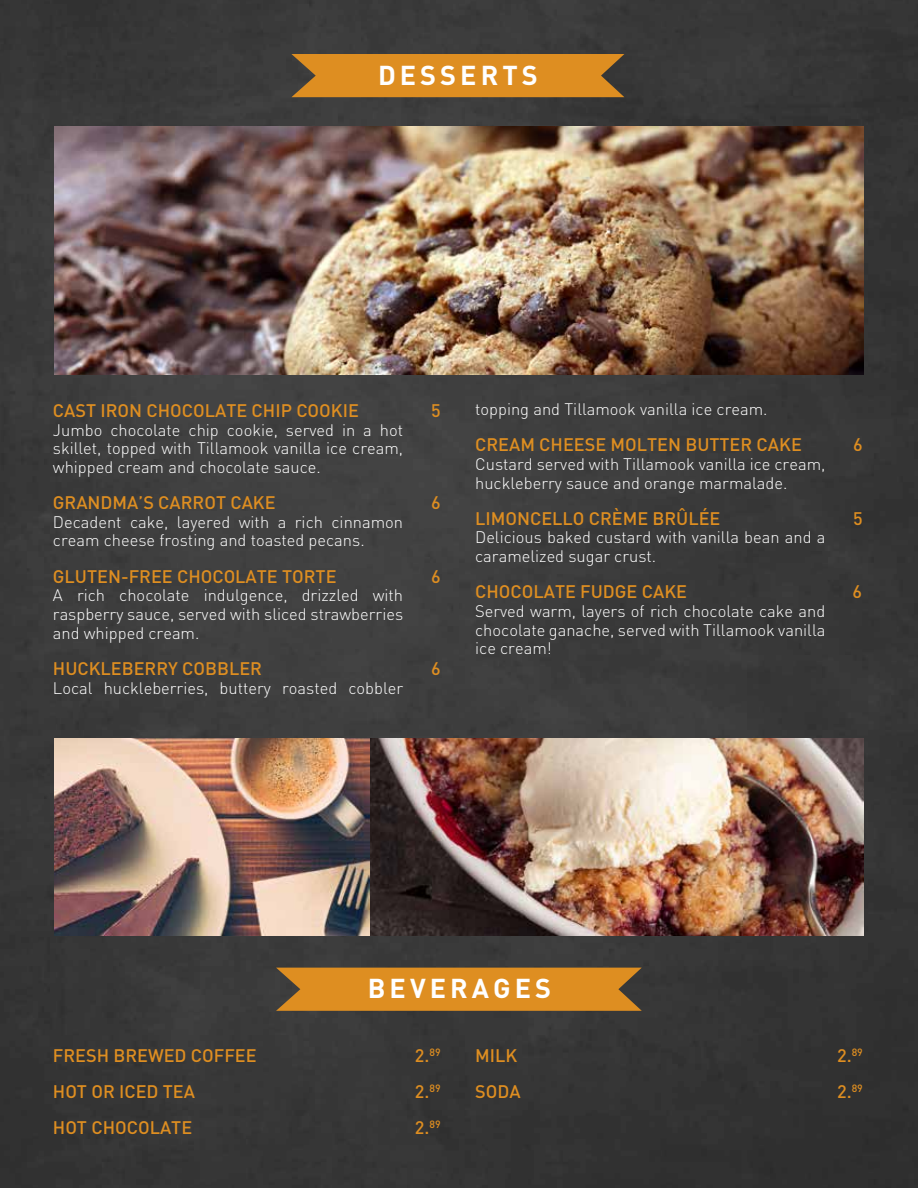
<style>
.page{position:relative;width:918px;height:1188px;background:#fff}
.page>*{position:absolute;margin:0;border:0;box-sizing:border-box;transform-origin:0 0}
.t1{font:700 27px "DIN";letter-spacing:.15em;color:#fff}
.t2{font:500 18px "DIN";color:#de8e21}
.t3{font:300 16.5px/18.8px "DIN";color:#fff;text-align:justify}
</style>
<div class="page">
<img style="left:0;top:0;width:918px;height:1188px">
<svg style="left:291px;top:54px;width:333px;height:43px;background:#d28722"></svg>
<img style="left:54px;top:127px;width:810px;height:248px">
<svg style="left:276px;top:968px;width:366px;height:43px;background:#d28822"></svg>
<img style="left:370px;top:739px;width:494px;height:197px">
<img style="left:54px;top:739px;width:316px;height:197px">
<h1 class="t1" style="left:378px;top:57px;width:161px">DESSERTS</h1>
<p class="t2" style="left:53px;top:399px;width:307px">CAST IRON CHOCOLATE CHIP COOKIE</p>
<p class="t2" style="left:431px;top:399px;width:11px">5</p>
<p class="t3" style="left:53px;top:420px;width:352px">Jumbo chocolate chip cookie, served in a hot skillet, topped with Tillamook vanilla ice cream, whipped cream and chocolate sauce.</p>
<p class="t2" style="left:53px;top:491px;width:224px">GRANDMA’S CARROT CAKE</p>
<p class="t2" style="left:431px;top:491px;width:11px">6</p>
<p class="t3" style="left:53px;top:512px;width:352px">Decadent cake, layered with a rich cinnamon cream cheese frosting and toasted pecans.</p>
<p class="t2" style="left:53px;top:565px;width:285px">GLUTEN-FREE CHOCOLATE TORTE</p>
<p class="t2" style="left:431px;top:565px;width:11px">6</p>
<p class="t3" style="left:53px;top:586px;width:352px">A rich chocolate indulgence, drizzled with raspberry sauce, served with sliced strawberries and whipped cream.</p>
<p class="t2" style="left:53px;top:657px;width:211px">HUCKLEBERRY COBBLER</p>
<p class="t2" style="left:431px;top:657px;width:11px">6</p>
<p class="t3" style="left:53px;top:678px;width:352px">Local huckleberries, buttery roasted cobbler</p>
<p class="t3" style="left:475px;top:400px;width:294px">topping and Tillamook vanilla ice cream.</p>
<p class="t2" style="left:475px;top:433px;width:328px">CREAM CHEESE MOLTEN BUTTER CAKE</p>
<p class="t2" style="left:853px;top:433px;width:11px">6</p>
<p class="t3" style="left:475px;top:454px;width:352px">Custard served with Tillamook vanilla ice cream, huckleberry sauce and orange marmalade.</p>
<p class="t2" style="left:475px;top:507px;width:247px">LIMONCELLO CRÈME BRÛLÉE</p>
<p class="t2" style="left:853px;top:507px;width:11px">5</p>
<p class="t3" style="left:475px;top:528px;width:352px">Delicious baked custard with vanilla bean and a caramelized sugar crust.</p>
<p class="t2" style="left:475px;top:580px;width:213px">CHOCOLATE FUDGE CAKE</p>
<p class="t2" style="left:853px;top:580px;width:11px">6</p>
<p class="t3" style="left:475px;top:601px;width:352px">Served warm, layers of rich chocolate cake and chocolate ganache, served with Tillamook vanilla ice cream!</p>
<h1 class="t1" style="left:368px;top:971px;width:185px">BEVERAGES</h1>
<p class="t2" style="left:53px;top:1044px;width:205px">FRESH BREWED COFFEE</p>
<p class="t2" style="left:415px;top:1044px;width:27px">2.<sup>89</sup></p>
<p class="t2" style="left:53px;top:1080px;width:144px">HOT OR ICED TEA</p>
<p class="t2" style="left:415px;top:1080px;width:27px">2.<sup>89</sup></p>
<p class="t2" style="left:53px;top:1116px;width:141px">HOT CHOCOLATE</p>
<p class="t2" style="left:415px;top:1116px;width:27px">2.<sup>89</sup></p>
<p class="t2" style="left:475px;top:1044px;width:44px">MILK</p>
<p class="t2" style="left:837px;top:1044px;width:27px">2.<sup>89</sup></p>
<p class="t2" style="left:475px;top:1080px;width:47px">SODA</p>
<p class="t2" style="left:837px;top:1080px;width:27px">2.<sup>89</sup></p>
</div>
